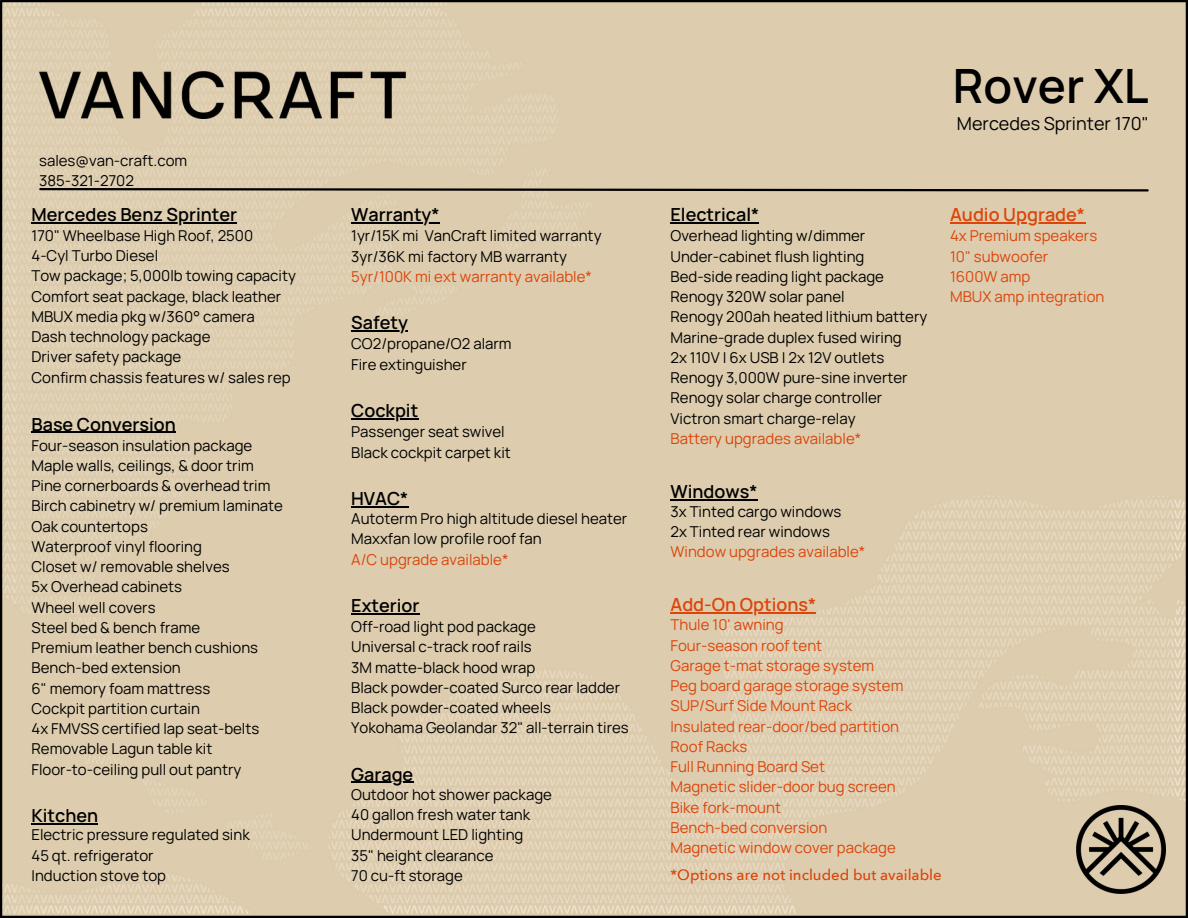
<style>
.page{position:relative;width:1188px;height:918px;background:#fff}
.page>*{position:absolute;margin:0;border:0;box-sizing:border-box;transform-origin:0 0}
.t1{font:600 47.25px "Manrope";color:#000}
.t2{font:600 18px "Manrope";color:#000}
.t3{font:600 18px "Manrope";color:#dc440a}
.t4{font:18px "Manrope";color:#000}
.t5{font:15px/20.2px "Manrope";color:#000}
.t6{font:15px "Manrope";color:#dc440a}
.t7{font:500 15px "Avenir Next";color:#dc440a}
</style>
<div class="page">
<img style="left:0;top:0;width:1186px;height:916px">
<div style="left:16px;top:16px;width:1156px;height:886px;background:#ddcdae"></div>
<svg style="left:39px;top:188px;width:1110px;height:5px"></svg>
<hr style="left:1px;top:0;width:1187px;height:2px;background:#000">
<hr style="left:0;top:1px;width:2px;height:916px;background:#000">
<hr style="left:0;top:916px;width:1188px;height:2px;background:#000">
<hr style="left:1186px;top:2px;width:2px;height:916px;background:#000">
<img style="left:39px;top:71px;width:367px;height:48px">
<img style="left:1076px;top:805px;width:89px;height:89px">
<hr style="left:32px;top:222px;width:205px;height:1px;background:#000">
<hr style="left:32px;top:432px;width:144px;height:1px;background:#000">
<hr style="left:670px;top:222px;width:89px;height:1px;background:#000">
<hr style="left:351px;top:613px;width:68px;height:1px;background:#000">
<hr style="left:670px;top:499px;width:88px;height:1px;background:#000">
<hr style="left:32px;top:824px;width:66px;height:1px;background:#000">
<hr style="left:351px;top:782px;width:62px;height:1px;background:#000">
<hr style="left:351px;top:506px;width:58px;height:1px;background:#000">
<hr style="left:351px;top:418px;width:67px;height:1px;background:#000">
<hr style="left:950px;top:222px;width:135px;height:1px;background:#dc440a">
<hr style="left:351px;top:330px;width:57px;height:1px;background:#000">
<hr style="left:351px;top:222px;width:89px;height:1px;background:#000">
<hr style="left:670px;top:612px;width:146px;height:1px;background:#dc440a">
<p class="t5" style="left:39px;top:150px;width:150px">sales@van-craft.com</p>
<p class="t5" style="left:39px;top:170px;width:96px">385-321-2702</p>
<p class="t2" style="left:32px;top:202px;width:207px">Mercedes Benz Sprinter</p>
<p class="t5" style="left:32px;top:225px;width:223px">170" Wheelbase High Roof, 2500</p>
<p class="t5" style="left:32px;top:245px;width:128px">4-Cyl Turbo Diesel</p>
<p class="t5" style="left:32px;top:266px;width:266px">Tow package; 5,000lb towing capacity</p>
<p class="t5" style="left:32px;top:286px;width:251px">Comfort seat package, black leather</p>
<p class="t5" style="left:32px;top:306px;width:225px">MBUX media pkg w/360° camera</p>
<p class="t5" style="left:32px;top:326px;width:180px">Dash technology package</p>
<p class="t5" style="left:32px;top:347px;width:151px">Driver safety package</p>
<p class="t5" style="left:32px;top:367px;width:261px">Confirm chassis features w/ sales rep</p>
<p class="t2" style="left:32px;top:411px;width:146px">Base Conversion</p>
<p class="t5" style="left:32px;top:435px;width:222px">Four-season insulation package</p>
<p class="t5" style="left:32px;top:455px;width:224px">Maple walls, ceilings, &amp; door trim</p>
<p class="t5" style="left:32px;top:475px;width:241px">Pine cornerboards &amp; overhead trim</p>
<p class="t5" style="left:32px;top:495px;width:253px">Birch cabinetry w/ premium laminate</p>
<p class="t5" style="left:32px;top:516px;width:118px">Oak countertops</p>
<p class="t5" style="left:32px;top:536px;width:172px">Waterproof vinyl flooring</p>
<p class="t5" style="left:32px;top:556px;width:200px">Closet w/ removable shelves</p>
<p class="t5" style="left:32px;top:576px;width:152px">5x Overhead cabinets</p>
<p class="t5" style="left:32px;top:597px;width:126px">Wheel well covers</p>
<p class="t5" style="left:32px;top:617px;width:170px">Steel bed &amp; bench frame</p>
<p class="t5" style="left:32px;top:637px;width:228px">Premium leather bench cushions</p>
<p class="t5" style="left:32px;top:657px;width:151px">Bench-bed extension</p>
<p class="t5" style="left:32px;top:678px;width:180px">6" memory foam mattress</p>
<p class="t5" style="left:32px;top:698px;width:170px">Cockpit partition curtain</p>
<p class="t5" style="left:32px;top:718px;width:229px">4x FMVSS certified lap seat-belts</p>
<p class="t5" style="left:32px;top:738px;width:182px">Removable Lagun table kit</p>
<p class="t5" style="left:32px;top:759px;width:212px">Floor-to-ceiling pull out pantry</p>
<p class="t2" style="left:32px;top:803px;width:68px">Kitchen</p>
<p class="t5" style="left:32px;top:825px;width:220px">Electric pressure regulated sink</p>
<p class="t5" style="left:32px;top:845px;width:124px">45 qt. refrigerator</p>
<p class="t5" style="left:32px;top:865px;width:136px">Induction stove top</p>
<p class="t2" style="left:351px;top:202px;width:90px">Warranty*</p>
<p class="t5" style="left:351px;top:225px;width:252px">1yr/15K mi VanCraft limited warranty</p>
<p class="t5" style="left:351px;top:246px;width:217px">3yr/36K mi factory MB warranty</p>
<p class="t6" style="left:351px;top:266px;width:242px">5yr/100K mi ext warranty available*</p>
<p class="t2" style="left:351px;top:310px;width:58px">Safety</p>
<p class="t5" style="left:351px;top:334px;width:162px">CO2/propane/O2 alarm</p>
<p class="t5" style="left:351px;top:354px;width:117px">Fire extinguisher</p>
<p class="t2" style="left:351px;top:398px;width:69px">Cockpit</p>
<p class="t5" style="left:351px;top:421px;width:155px">Passenger seat swivel</p>
<p class="t5" style="left:351px;top:442px;width:161px">Black cockpit carpet kit</p>
<p class="t2" style="left:351px;top:486px;width:59px">HVAC*</p>
<p class="t5" style="left:351px;top:508px;width:278px">Autoterm Pro high altitude diesel heater<br>Maxxfan low profile roof fan</p>
<p class="t6" style="left:351px;top:549px;width:159px">A/C upgrade available*</p>
<p class="t2" style="left:351px;top:593px;width:70px">Exterior</p>
<p class="t5" style="left:351px;top:616px;width:186px">Off-road light pod package</p>
<p class="t5" style="left:351px;top:637px;width:182px">Universal c-track roof rails</p>
<p class="t5" style="left:351px;top:657px;width:186px">3M matte-black hood wrap</p>
<p class="t5" style="left:351px;top:677px;width:270px">Black powder-coated Surco rear ladder</p>
<p class="t5" style="left:351px;top:697px;width:201px">Black powder-coated wheels</p>
<p class="t5" style="left:351px;top:718px;width:279px">Yokohama Geolandar 32" all-terrain tires</p>
<p class="t2" style="left:351px;top:762px;width:64px">Garage</p>
<p class="t5" style="left:351px;top:784px;width:202px">Outdoor hot shower package</p>
<p class="t5" style="left:351px;top:804px;width:180px">40 gallon fresh water tank</p>
<p class="t5" style="left:351px;top:825px;width:174px">Undermount LED lighting</p>
<p class="t5" style="left:351px;top:845px;width:144px">35" height clearance</p>
<p class="t5" style="left:351px;top:865px;width:113px">70 cu-ft storage</p>
<p class="t1" style="left:953px;top:52px;width:197px">Rover XL</p>
<p class="t4" style="left:957px;top:111px;width:193px">Mercedes Sprinter 170"</p>
<p class="t2" style="left:670px;top:202px;width:90px">Electrical*</p>
<p class="t5" style="left:670px;top:225px;width:196px">Overhead lighting w/dimmer</p>
<p class="t5" style="left:670px;top:246px;width:196px">Under-cabinet flush lighting</p>
<p class="t5" style="left:670px;top:266px;width:215px">Bed-side reading light package</p>
<p class="t5" style="left:670px;top:286px;width:176px">Renogy 320W solar panel</p>
<p class="t5" style="left:670px;top:306px;width:258px">Renogy 200ah heated lithium battery</p>
<p class="t5" style="left:670px;top:327px;width:233px">Marine-grade duplex fused wiring</p>
<p class="t5" style="left:670px;top:347px;width:215px">2x 110V | 6x USB | 2x 12V outlets</p>
<p class="t5" style="left:670px;top:367px;width:239px">Renogy 3,000W pure-sine inverter</p>
<p class="t5" style="left:670px;top:387px;width:213px">Renogy solar charge controller</p>
<p class="t5" style="left:670px;top:408px;width:187px">Victron smart charge-relay</p>
<p class="t6" style="left:670px;top:428px;width:192px">Battery upgrades available*</p>
<p class="t3" style="left:950px;top:202px;width:137px">Audio Upgrade*</p>
<p class="t6" style="left:950px;top:225px;width:149px">4x Premium speakers</p>
<p class="t6" style="left:950px;top:246px;width:100px">10" subwoofer</p>
<p class="t6" style="left:950px;top:266px;width:82px">1600W amp</p>
<p class="t6" style="left:950px;top:286px;width:156px">MBUX amp integration</p>
<p class="t2" style="left:670px;top:479px;width:89px">Windows*</p>
<p class="t5" style="left:670px;top:501px;width:173px">3x Tinted cargo windows</p>
<p class="t5" style="left:670px;top:521px;width:161px">2x Tinted rear windows</p>
<p class="t6" style="left:670px;top:541px;width:196px">Window upgrades available*</p>
<p class="t3" style="left:670px;top:592px;width:147px">Add-On Options*</p>
<p class="t6" style="left:670px;top:614px;width:115px">Thule 10' awning</p>
<p class="t6" style="left:670px;top:635px;width:153px">Four-season roof tent</p>
<p class="t6" style="left:670px;top:655px;width:205px">Garage t-mat storage system</p>
<p class="t6" style="left:670px;top:675px;width:234px">Peg board garage storage system</p>
<p class="t6" style="left:670px;top:695px;width:183px">SUP/Surf Side Mount Rack</p>
<p class="t6" style="left:670px;top:716px;width:230px">Insulated rear-door/bed partition</p>
<p class="t6" style="left:670px;top:736px;width:78px">Roof Racks</p>
<p class="t6" style="left:670px;top:756px;width:156px">Full Running Board Set</p>
<p class="t6" style="left:670px;top:776px;width:227px">Magnetic slider-door bug screen</p>
<p class="t6" style="left:670px;top:797px;width:112px">Bike fork-mount</p>
<p class="t6" style="left:670px;top:817px;width:158px">Bench-bed conversion</p>
<p class="t6" style="left:670px;top:837px;width:227px">Magnetic window cover package</p>
<p class="t7" style="left:670px;top:865px;width:273px">*Options are not included but available</p>
</div>
